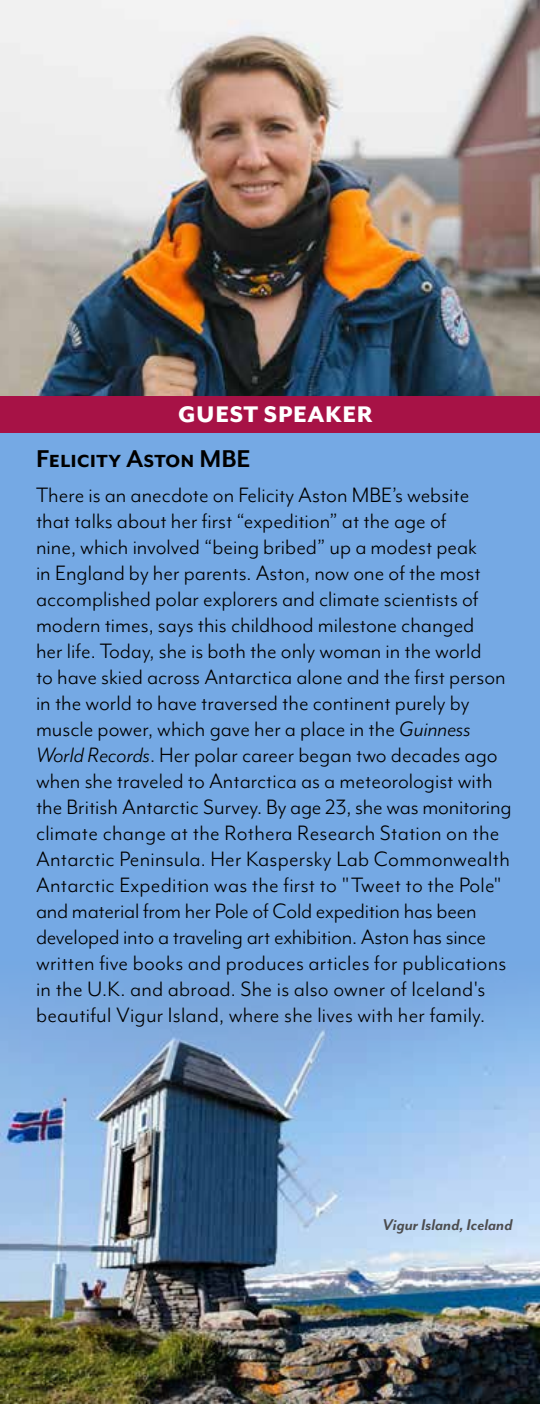
<style>
.page{position:relative;width:540px;height:1404px;background:#fff}
.page>*{position:absolute;margin:0;border:0;box-sizing:border-box;transform-origin:0 0}
.t1{font:700 28px "Mr Eaves Mod OT";color:#000}
.t2{font:800 26px "Mr Eaves Mod OT";letter-spacing:.025em;color:#fff}
.t3{font:24px/26px "Mr Eaves Mod OT";color:#000}
.t4{font:italic 700 18px "Mr Eaves Mod OT";letter-spacing:-.005em;color:#4d4d4f}
.s1{font-style:italic}
</style>
<div class="page">
<div style="left:0;top:426px;width:540px;height:978px;background:#75a9e4"></div>
<img style="left:0;top:1000px;width:540px;height:404px">
<img style="left:0;top:0;width:539px;height:396px">
<div style="left:0;top:396px;width:540px;height:36px;background:#a71246"></div>
<p class="t2" style="left:178px;top:398px;width:196px">GUEST SPEAKER</p>
<p class="t1" style="left:36px;top:447px;width:216px">Felicity Aston MBE</p>
<p class="t3" style="left:36px;top:483px;width:477px">There is an anecdote on Felicity Aston MBE’s website<br>that talks about her first “expedition” at the age of<br>nine, which involved “being bribed” up a modest peak<br>in England by her parents. Aston, now one of the most accomplished polar explorers and climate scientists of modern times, says this childhood milestone changed<br>her life. Today, she is both the only woman in the world<br>to have skied across Antarctica alone and the first person in the world to have traversed the continent purely by muscle power, which gave her a place in the <span class="s1">Guinness World Records</span>. Her polar career began two decades ago when she traveled to Antarctica as a meteorologist with the British Antarctic Survey. By age 23, she was monitoring climate change at the Rothera Research Station on the Antarctic Peninsula. Her Kaspersky Lab Commonwealth Antarctic Expedition was the first to "Tweet to the Pole" and material from her Pole of Cold expedition has been developed into a traveling art exhibition. Aston has since written five books and produces articles for publications in the U.K. and abroad. She is also owner of Iceland's beautiful Vigur Island, where she lives with her family.</p>
<p class="t4" style="left:383px;top:1219px;width:132px">Vigur Island, Iceland</p>
</div>
